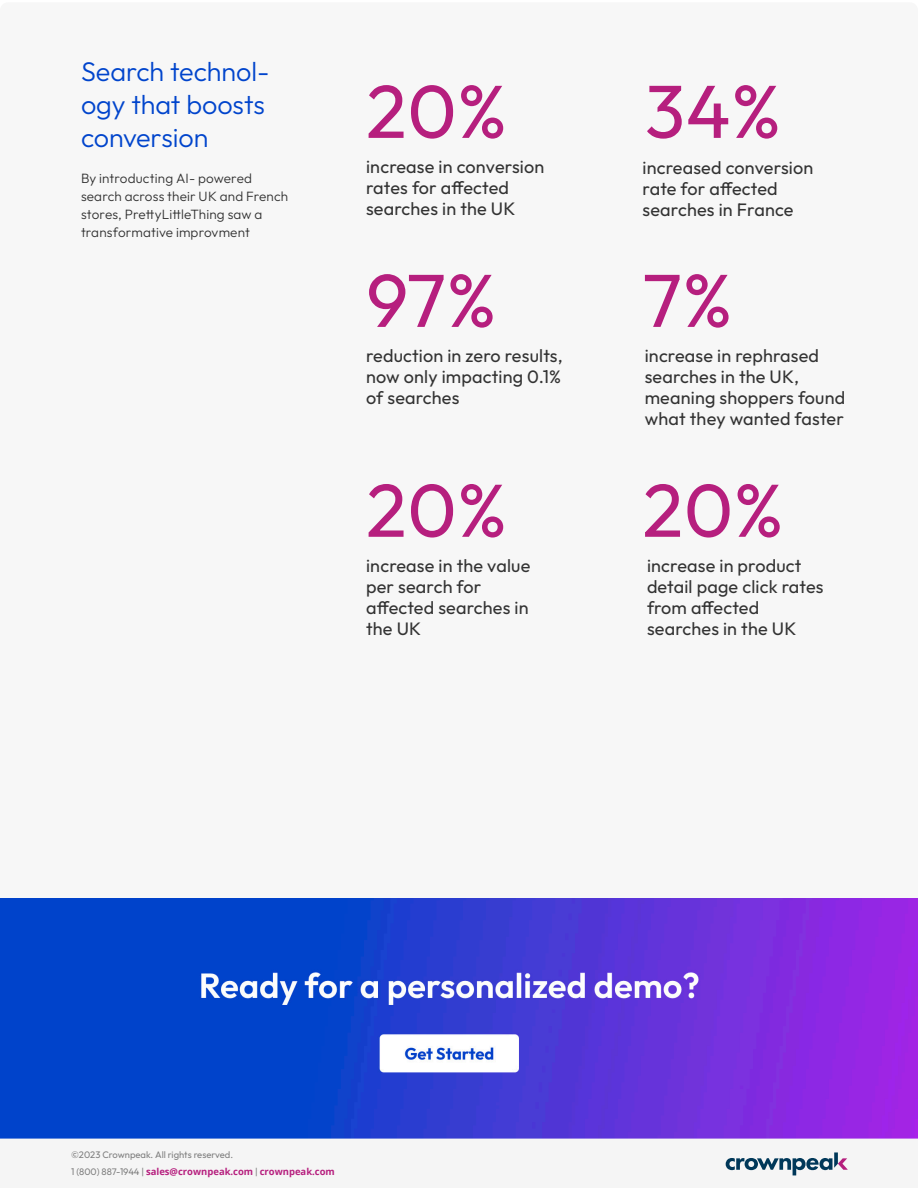
<style>
.page{position:relative;width:918px;height:1188px;background:#fff}
.page>*{position:absolute;margin:0;border:0;box-sizing:border-box;transform-origin:0 0}
.Body_Copy_1{font:100 75px "Outfit";letter-spacing:.01em;color:#b61f7e}
.t1{font:100 27px/33px "Outfit";letter-spacing:-.005em;color:#04c}
.Body_Copy_1-2{font:100 18px/21px "Outfit";letter-spacing:.01em;color:#333}
.t2{font:100 13.5px/18px "Outfit";letter-spacing:.01em;color:#333}
.t3{font:700 9.45px "Open Sans";color:#b61f7e}
.t4{font:100 9.45px "Outfit";color:#808080}
.s1{font-family:"Outfit";font-weight:100;color:#808080}
</style>
<div class="page">
<div style="left:0;top:1138px;width:918px;height:50px;background:#f5f5f5"></div>
<svg style="left:726px;top:1152px;width:122px;height:23px"></svg>
<img style="left:0;top:899px;width:918px;height:239px">
<p class="t1" style="left:81px;top:55px;width:190px">Search technol&shy;ogy that boosts conversion</p>
<p class="t2" style="left:81px;top:170px;width:209px">By introducting AI- powered search across their UK and French stores, PrettyLittleThing saw a transformative improvment</p>
<p class="Body_Copy_1" style="left:366px;top:69px;width:142px">20%</p>
<p class="Body_Copy_1-2" style="left:366px;top:156px;width:180px">increase in conversion rates for affected searches in the UK</p>
<p class="Body_Copy_1" style="left:366px;top:258px;width:132px">97%</p>
<p class="Body_Copy_1-2" style="left:366px;top:345px;width:198px;text-align:justify">reduction in zero results, now only impacting 0.1% of searches</p>
<p class="Body_Copy_1" style="left:366px;top:468px;width:142px">20%</p>
<p class="Body_Copy_1-2" style="left:366px;top:555px;width:166px">increase in the value per search for affected searches in the UK</p>
<p class="Body_Copy_1" style="left:645px;top:69px;width:138px">34%</p>
<p class="Body_Copy_1-2" style="left:643px;top:157px;width:172px">increased conversion rate for affected searches in France</p>
<p class="Body_Copy_1" style="left:643px;top:258px;width:91px">7%</p>
<p class="Body_Copy_1-2" style="left:645px;top:345px;width:202px">increase in rephrased searches in the UK, meaning shoppers found what they wanted faster</p>
<p class="Body_Copy_1" style="left:643px;top:468px;width:142px">20%</p>
<p class="Body_Copy_1-2" style="left:647px;top:555px;width:178px">increase in product detail page click rates from affected searches in the UK</p>
<p class="t4" style="left:71px;top:1150px;width:164px">©2023 Crownpeak. All rights reserved.</p>
<p class="t3" style="left:71px;top:1165px;width:265px"><span class="s1">1 (800) 887-1944 |</span> sales@crownpeak.com <span class="s1">|</span> crownpeak.com</p>
</div>
